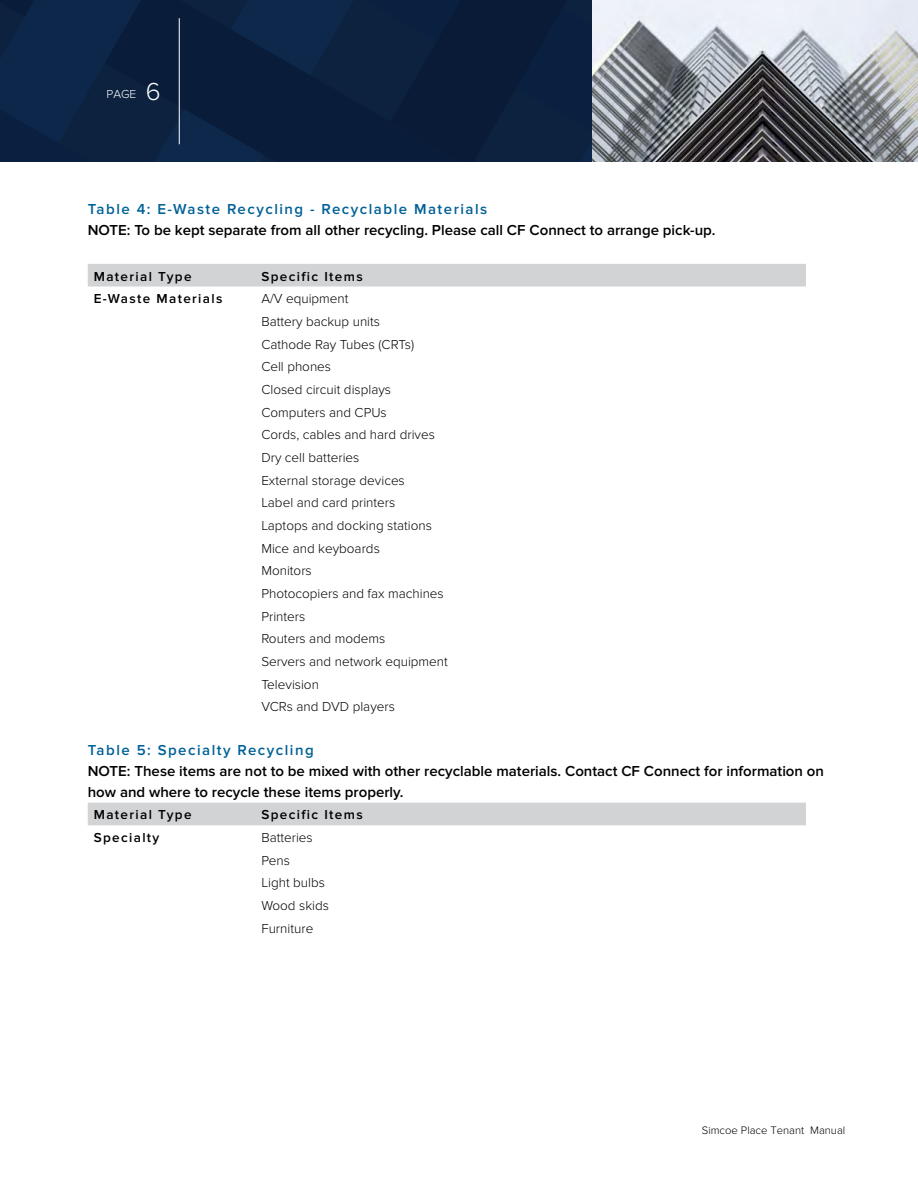
<style>
.page{position:relative;width:918px;height:1188px;background:#fff}
.page>*{position:absolute;margin:0;border:0;box-sizing:border-box;transform-origin:0 0}
.t1{font:600 15px/21px "Proxima Nova";color:#000}
.t2{font:600 15px "Proxima Nova";letter-spacing:.1em;color:#006197}
.t3{font:300 13.5px/22.6px "Proxima Nova";color:#000}
.t4{font:600 13.5px "Proxima Nova";letter-spacing:.1em;color:#000}
.t5{font:300 12px "Proxima Nova";color:#fff}
.t6{font:300 11.25px "Proxima Nova";color:#000}
.s1{font-size:25.5px}
</style>
<div class="page">
<div style="left:0;top:0;width:918px;height:162px;background:#09203f"></div>
<img style="left:592px;top:0;width:326px;height:162px">
<hr style="left:179px;top:18px;width:1px;height:126px;background:#fff">
<div style="left:88px;top:264px;width:718px;height:23px;background:#d1d3d4"></div>
<div style="left:88px;top:803px;width:718px;height:22px;background:#d1d3d4"></div>
<p class="t5" style="left:106px;top:87px;width:56px">PAGE <span class="s1">6</span></p>
<p class="t2" style="left:88px;top:201px;width:401px">Table 4: E-Waste Recycling - Recyclable Materials</p>
<p class="t1" style="left:88px;top:220px;width:629px">NOTE: To be kept separate from all other recycling. Please call CF Connect to arrange pick-up.</p>
<p class="t4" style="left:94px;top:268px;width:99px">Material Type</p>
<p class="t4" style="left:261px;top:268px;width:103px">Specific Items</p>
<p class="t4" style="left:94px;top:291px;width:130px">E-Waste Materials</p>
<p class="t3" style="left:261px;top:288px;width:188px">A/V equipment<br>Battery backup units<br>Cathode Ray Tubes (CRTs)<br>Cell phones<br>Closed circuit displays<br>Computers and CPUs<br>Cords, cables and hard drives<br>Dry cell batteries<br>External storage devices<br>Label and card printers<br>Laptops and docking stations<br>Mice and keyboards<br>Monitors<br>Photocopiers and fax machines<br>Printers<br>Routers and modems<br>Servers and network equipment<br>Television<br>VCRs and DVD players</p>
<p class="t2" style="left:88px;top:741px;width:228px">Table 5: Specialty Recycling</p>
<p class="t1" style="left:88px;top:760px;width:738px">NOTE: These items are not to be mixed with other recyclable materials. Contact CF Connect for information on how and where to recycle these items properly.</p>
<p class="t4" style="left:94px;top:807px;width:99px">Material Type</p>
<p class="t4" style="left:261px;top:807px;width:103px">Specific Items</p>
<p class="t4" style="left:94px;top:830px;width:67px">Specialty</p>
<p class="t3" style="left:261px;top:826px;width:69px">Batteries<br>Pens<br>Light bulbs<br>Wood skids<br>Furniture</p>
<p class="t6" style="left:702px;top:1124px;width:145px">Simcoe Place Tenant Manual</p>
</div>
